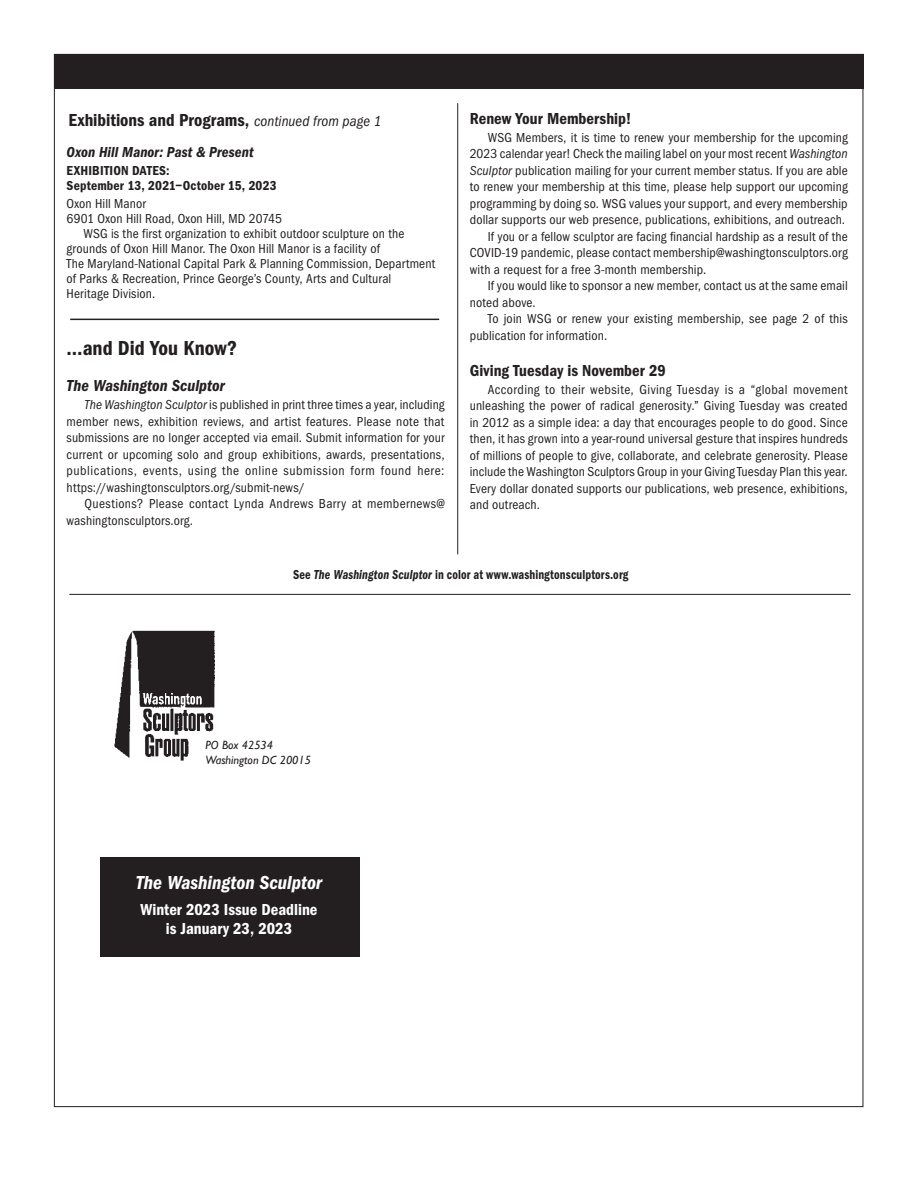
<style>
.page{position:relative;width:918px;height:1188px;background:#fff}
.page>*{position:absolute;margin:0;border:0;box-sizing:border-box;transform-origin:0 0}
.t1{font:600 21px "Franklin Got Cd ITC";color:#231f20}
.t2{font:italic 600 19.5px "Franklin Got Cd ITC";color:#fff}
.t3{font:600 18px "Franklin Got Cd ITC";color:#231f20}
.t4{font:600 16.5px "Franklin Got Cd ITC";color:#231f20}
.t5{font:600 16.5px/19.5px "Franklin Got Cd ITC";color:#fff;text-align:center}
.t6{font:italic 600 16.5px "Franklin Got Cd ITC";color:#231f20}
.t7{font:italic 600 15px "Franklin Got Cd ITC";letter-spacing:.005em;color:#231f20}
.t8{font:13.5px/16.5px "Franklin Got Cd ITC";letter-spacing:.01em;color:#231f20;text-align:justify}
.t9{font:600 13.5px "Franklin Got Cd ITC";letter-spacing:.01em;color:#231f20;scale:.9 1}
.t10{font:600 13.5px/15px "Franklin Got Cd ITC";letter-spacing:.01em;color:#231f20}
.t11{font:italic 12px/15px "Gill Sans";color:#231f20}
.s1{font-weight:400;font-style:italic;font-size:15px}
.s2{font-style:italic}
</style>
<div class="page">
<hr style="left:69px;top:594px;width:782px;height:1px;background:#231f20">
<hr style="left:457px;top:103px;width:1px;height:451px;background:#2d1435">
<div style="left:101px;top:857px;width:259px;height:100px;background:#231f20"></div>
<img style="left:114px;top:630px;width:101px;height:131px">
<div style="left:54px;top:54px;width:810px;height:34px;background:#231f20"></div>
<hr style="left:70px;top:319px;width:369px;height:1px;background:#231f20">
<h3 class="t3" style="left:68px;top:110px;width:315px">Exhibitions and Programs, <span class="s1">continued from page 1</span></h3>
<p class="t7" style="left:67px;top:144px;width:189px">Oxon Hill Manor: Past &amp; Present</p>
<p class="t10" style="left:67px;top:163px;width:212px">EXHIBITION DATES:<br>September 13, 2021–October 15, 2023</p>
<p class="t8" style="left:67px;top:195px;width:81px">Oxon Hill Manor</p>
<p class="t8" style="left:67px;top:210px;width:217px">6901 Oxon Hill Road, Oxon Hill, MD 20745</p>
<p class="t8" style="left:83px;top:225px;width:323px">WSG is the first organization to exhibit outdoor sculpture on the</p>
<p class="t8" style="left:67px;top:240px;width:315px">grounds of Oxon Hill Manor. The Oxon Hill Manor is a facility of</p>
<p class="t8" style="left:67px;top:255px;width:370px">The Maryland-National Capital Park &amp; Planning Commission, Department</p>
<p class="t8" style="left:67px;top:270px;width:326px">of Parks &amp; Recreation, Prince George’s County, Arts and Cultural</p>
<p class="t8" style="left:67px;top:285px;width:90px">Heritage Division.</p>
<h1 class="t1" style="left:67px;top:336px;width:172px">…and Did You Know?</h1>
<p class="t6" style="left:67px;top:376px;width:160px">The Washington Sculptor</p>
<p class="t8" style="left:67px;top:396px;width:380px;text-indent:18px"><span class="s2">The Washington Sculptor</span> is published in print three times a year, including member news, exhibition reviews, and artist features. Please note that submissions are no longer accepted via email. Submit information for your current or upcoming solo and group exhibitions, awards, presentations, publications, events, using the online submission form found here: https://washingtonsculptors.org/submit-news/</p>
<p class="t8" style="left:67px;top:495px;width:380px;text-indent:18px">Questions? Please contact Lynda Andrews Barry at membernews@ washingtonsculptors.org.</p>
<p class="t4" style="left:470px;top:109px;width:163px">Renew Your Membership!</p>
<p class="t8" style="left:488px;top:129px;width:362px">WSG Members, it is time to renew your membership for the upcoming</p>
<p class="t8" style="left:470px;top:146px;width:379px">2023 calendar year! Check the mailing label on your most recent <span class="s2">Washington</span></p>
<p class="t8" style="left:470px;top:162px;width:379px"><span class="s2">Sculptor</span> publication mailing for your current member status. If you are able</p>
<p class="t8" style="left:470px;top:179px;width:379px">to renew your membership at this time, please help support our upcoming</p>
<p class="t8" style="left:470px;top:195px;width:379px">programming by doing so. WSG values your support, and every membership</p>
<p class="t8" style="left:470px;top:212px;width:377px">dollar supports our web presence, publications, exhibitions, and outreach.</p>
<p class="t8" style="left:488px;top:228px;width:362px">If you or a fellow sculptor are facing financial hardship as a result of the</p>
<p class="t8" style="left:470px;top:245px;width:379px">COVID-19 pandemic, please contact membership@washingtonsculptors.org</p>
<p class="t8" style="left:470px;top:261px;width:238px">with a request for a free 3-month membership.</p>
<p class="t8" style="left:488px;top:278px;width:362px">If you would like to sponsor a new member, contact us at the same email</p>
<p class="t8" style="left:470px;top:294px;width:67px">noted above.</p>
<p class="t8" style="left:488px;top:311px;width:362px">To join WSG or renew your existing membership, see page 2 of this</p>
<p class="t8" style="left:470px;top:327px;width:139px">publication for information.</p>
<p class="t4" style="left:470px;top:361px;width:198px">Giving Tuesday is November 29</p>
<p class="t8" style="left:470px;top:381px;width:380px;text-indent:18px">According to their website, Giving Tuesday is a “global movement unleashing the power of radical generosity.” Giving Tuesday was created in 2012 as a simple idea: a day that encourages people to do good. Since then, it has grown into a year-round universal gesture that inspires hundreds of millions of people to give, collaborate, and celebrate generosity. Please include the Washington Sculptors Group in your Giving Tuesday Plan this year.<br>Every dollar donated supports our publications, web presence, exhibitions, and outreach.</p>
<p class="t9" style="left:293px;top:567px;width:374px">See <span class="s2">The Washington Sculptor</span> in color at www.washingtonsculptors.org</p>
<p class="t11" style="left:206px;top:737px;width:107px">PO Box 42534<br>Washington DC 20015</p>
<h2 class="t2" style="left:136px;top:872px;width:188px">The Washington Sculptor</h2>
<p class="t5" style="left:140px;top:900px;width:179px">Winter 2023 Issue Deadline is January 23, 2023</p>
</div>
